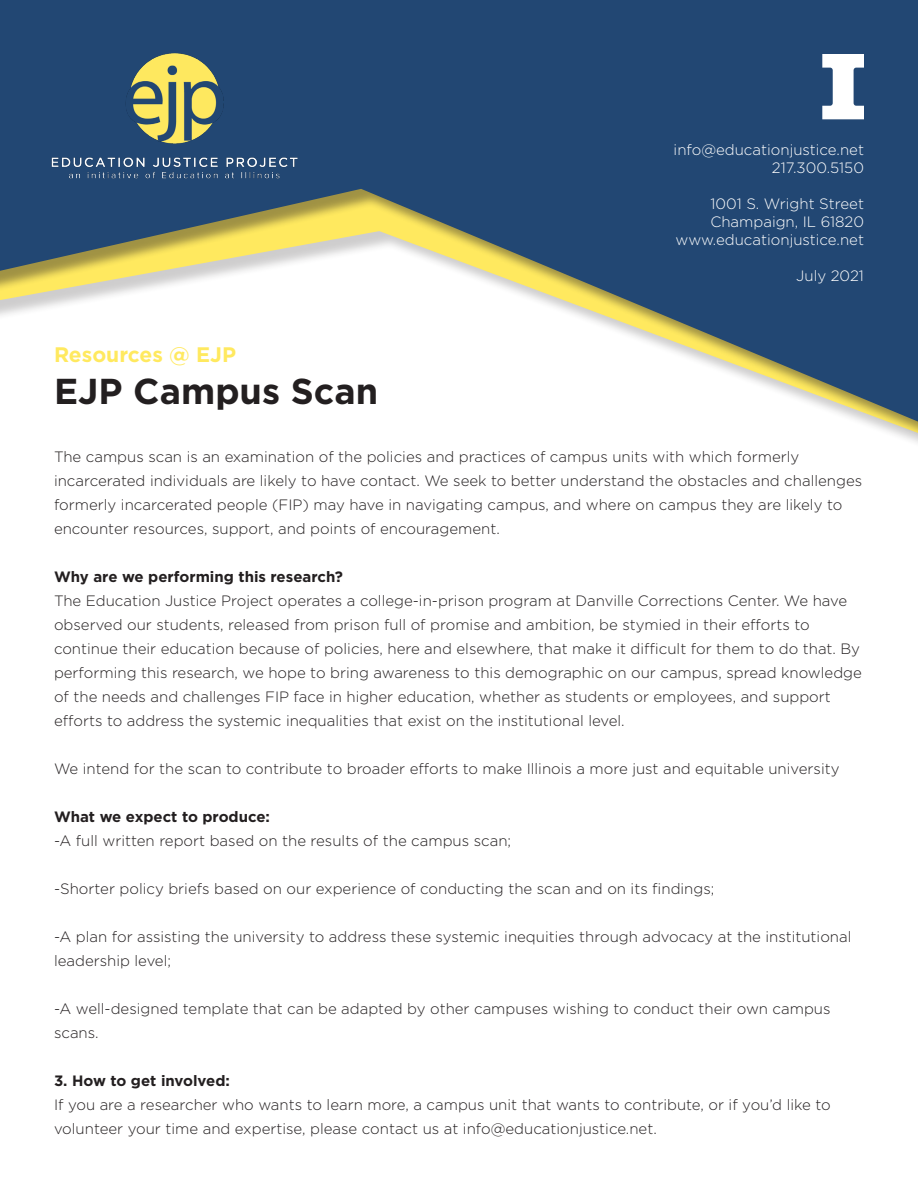
<style>
.page{position:relative;width:918px;height:1188px;background:#fff}
.page>*{position:absolute;margin:0;border:0;box-sizing:border-box;transform-origin:0 0}
.t1{font:700 36px "Gotham Pro";color:#231f20}
.t2{font:700 21px "Gotham Pro";color:#ffe95f}
.t3{font:300 15px/24px "Gotham Pro";color:#231f20}
.t4{font:300 15px "Gotham Pro";color:#fff}
.t5{font:700 15px "Gotham Pro";color:#231f20}
</style>
<div class="page">
<svg style="left:0;top:0;width:918px;height:422px;fill:#224773"></svg>
<img style="left:38px;top:4px;width:273px;height:205px">
<svg style="left:822px;top:54px;width:42px;height:65px"></svg>
<p class="t2" style="left:54px;top:343px;width:184px">Resources @ EJP</p>
<p class="t1" style="left:54px;top:370px;width:326px">EJP Campus Scan</p>
<p class="t4" style="left:674px;top:142px;width:192px">info@educationjustice.net</p>
<p class="t4" style="left:772px;top:160px;width:94px">217.300.5150</p>
<p class="t4" style="left:711px;top:196px;width:155px">1001 S. Wright Street</p>
<p class="t4" style="left:710px;top:214px;width:155px">Champaign, IL 61820</p>
<p class="t4" style="left:676px;top:232px;width:190px">www.educationjustice.net</p>
<p class="t4" style="left:796px;top:268px;width:69px">July 2021</p>
<p class="t3" style="left:54px;top:445px;width:810px">The campus scan is an examination of the policies and practices of campus units with which formerly incarcerated individuals are likely to have contact. We seek to better understand the obstacles and challenges formerly incarcerated people (FIP) may have in navigating campus, and where on campus they are likely to encounter resources, support, and points of encouragement.</p>
<p class="t5" style="left:54px;top:568px;width:291px">Why are we performing this research?</p>
<p class="t3" style="left:54px;top:589px;width:809px">The Education Justice Project operates a college-in-prison program at Danville Corrections Center. We have observed our students, released from prison full of promise and ambition, be stymied in their efforts to continue their education because of policies, here and elsewhere, that make it difficult for them to do that. By performing this research, we hope to bring awareness to this demographic on our campus, spread knowledge of the needs and challenges FIP face in higher education, whether as students or employees, and support efforts to address the systemic inequalities that exist on the institutional level.</p>
<p class="t3" style="left:54px;top:757px;width:787px">We intend for the scan to contribute to broader efforts to make Illinois a more just and equitable university</p>
<p class="t5" style="left:54px;top:808px;width:218px">What we expect to produce:</p>
<p class="t3" style="left:54px;top:829px;width:459px">-A full written report based on the results of the campus scan;</p>
<p class="t3" style="left:54px;top:877px;width:662px">-Shorter policy briefs based on our experience of conducting the scan and on its findings;</p>
<p class="t3" style="left:54px;top:925px;width:799px">-A plan for assisting the university to address these systemic inequities through advocacy at the institutional leadership level;</p>
<p class="t3" style="left:54px;top:997px;width:778px">-A well-designed template that can be adapted by other campuses wishing to conduct their own campus scans.</p>
<p class="t5" style="left:54px;top:1072px;width:177px">3. How to get involved:</p>
<p class="t3" style="left:54px;top:1093px;width:778px">If you are a researcher who wants to learn more, a campus unit that wants to contribute, or if you’d like to volunteer your time and expertise, please contact us at info@educationjustice.net.</p>
</div>
